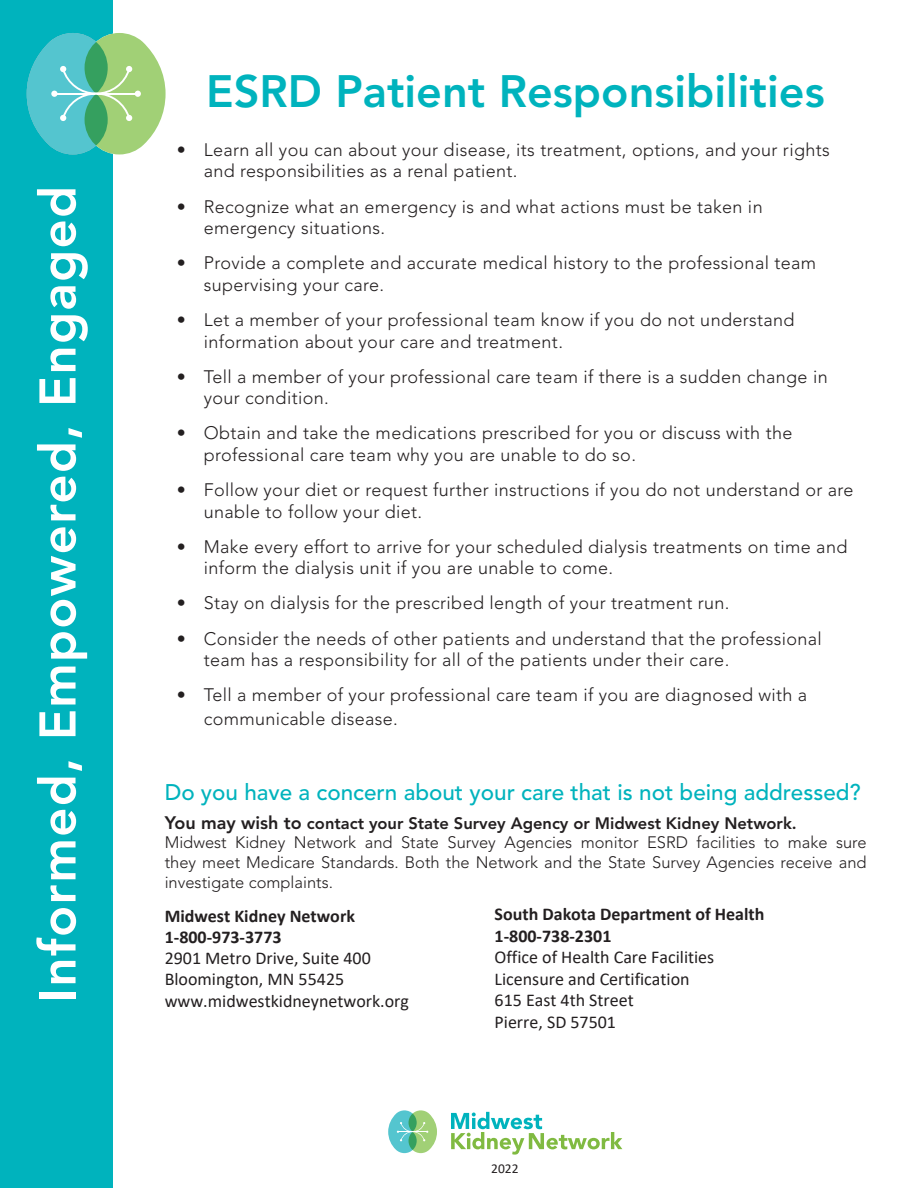
<style>
.page{position:relative;width:918px;height:1188px;background:#fff}
.page>*{position:absolute;margin:0;border:0;box-sizing:border-box;transform-origin:0 0}
.Address{font:800 51px "Avenir LT Std";letter-spacing:.025em;color:#fff}
.t1{font:800 45px "Avenir LT Std";color:#00b3bd}
.Address-2{font:500 22.5px "Avenir LT Std";color:#00b3bd}
.t2{font:300 18px/21.6px "Avenir LT Std";letter-spacing:.02em;color:#231f20}
.Address-3{font:18px/21.5px "Calibri";color:#231f20}
.Address-4{font:300 16.5px/19.8px "Avenir LT Std";color:#231f20;text-align:justify}
.Address-5{font:800 16.5px "Avenir LT Std";color:#231f20}
.t3{font:13.5px "Calibri";color:#231f20}
.s1{font-size:18px}
.s2{font-weight:700}
</style>
<div class="page">
<div style="left:0;top:0;width:112px;height:1188px;background:#00b3bd"></div>
<svg style="left:388px;top:1110px;width:49px;height:43px"></svg>
<svg style="left:451px;top:1112px;width:171px;height:43px"></svg>
<svg style="left:27px;top:33px;width:139px;height:121px"></svg>
<p class="Address" style="left:28px;top:1002px;width:818px;rotate:-90deg">Informed, Empowered, Engaged</p>
<p class="t1" style="left:206px;top:65px;width:620px">ESRD Patient Responsibilities</p>
<p class="t2" style="left:204px;top:139px;width:628px;text-indent:-27px">• Learn all you can about your disease, its treatment, options, and your rights and responsibilities as a renal patient.</p>
<p class="t2" style="left:204px;top:196px;width:560px;text-indent:-27px">• Recognize what an emergency is and what actions must be taken in emergency situations.</p>
<p class="t2" style="left:204px;top:252px;width:614px;text-indent:-27px">• Provide a complete and accurate medical history to the professional team supervising your care.</p>
<p class="t2" style="left:204px;top:309px;width:592px;text-indent:-27px">• Let a member of your professional team know if you do not understand information about your care and treatment.</p>
<p class="t2" style="left:204px;top:366px;width:625px;text-indent:-27px">• Tell a member of your professional care team if there is a sudden change in your condition.</p>
<p class="t2" style="left:204px;top:422px;width:590px;text-indent:-27px">• Obtain and take the medications prescribed for you or discuss with the professional care team why you are unable to do so.</p>
<p class="t2" style="left:204px;top:479px;width:651px;text-indent:-27px">• Follow your diet or request further instructions if you do not understand or are unable to follow your diet.</p>
<p class="t2" style="left:204px;top:536px;width:645px;text-indent:-27px">• Make every effort to arrive for your scheduled dialysis treatments on time and inform the dialysis unit if you are unable to come.</p>
<p class="t2" style="left:177px;top:593px;width:554px">• Stay on dialysis for the prescribed length of your treatment run.</p>
<p class="t2" style="left:204px;top:628px;width:620px;text-indent:-27px">• Consider the needs of other patients and understand that the professional team has a responsibility for all of the patients under their care.</p>
<p class="t2" style="left:204px;top:683px;width:605px;line-height:23.4px;text-indent:-27px">• Tell a member of your professional care team if you are diagnosed with a communicable disease.</p>
<p class="Address-2" style="left:165px;top:779px;width:698px">Do you have a concern about your care that is not being addressed?</p>
<p class="Address-5" style="left:165px;top:813px;width:634px"><span class="s1">You may wish to</span> contact your State Survey Agency or Midwest Kidney Network.</p>
<p class="Address-4" style="left:165px;top:833px;width:703px">Midwest Kidney Network and State Survey Agencies monitor ESRD facilities to make sure they meet Medicare Standards. Both the Network and the State Survey Agencies receive and investigate complaints.</p>
<p class="Address-3" style="left:495px;top:903px;width:271px"><span class="s2">South Dakota Department of Health<br>1-800-738-2301<br></span>Office of Health Care Facilities<br>Licensure and Certification<br>615 East 4th Street<br>Pierre, SD 57501</p>
<p class="Address-3" style="left:165px;top:905px;width:208px"><span class="s2">Midwest Kidney Network<br>1-800-973-3773<br></span>2901 Metro Drive, Suite 400<br>Bloomington, MN 55425</p>
<p class="Address-3" style="left:165px;top:989px;width:246px">www.midwestkidneynetwork.org</p>
<p class="t3" style="left:491px;top:1159px;width:29px">2022</p>
</div>
